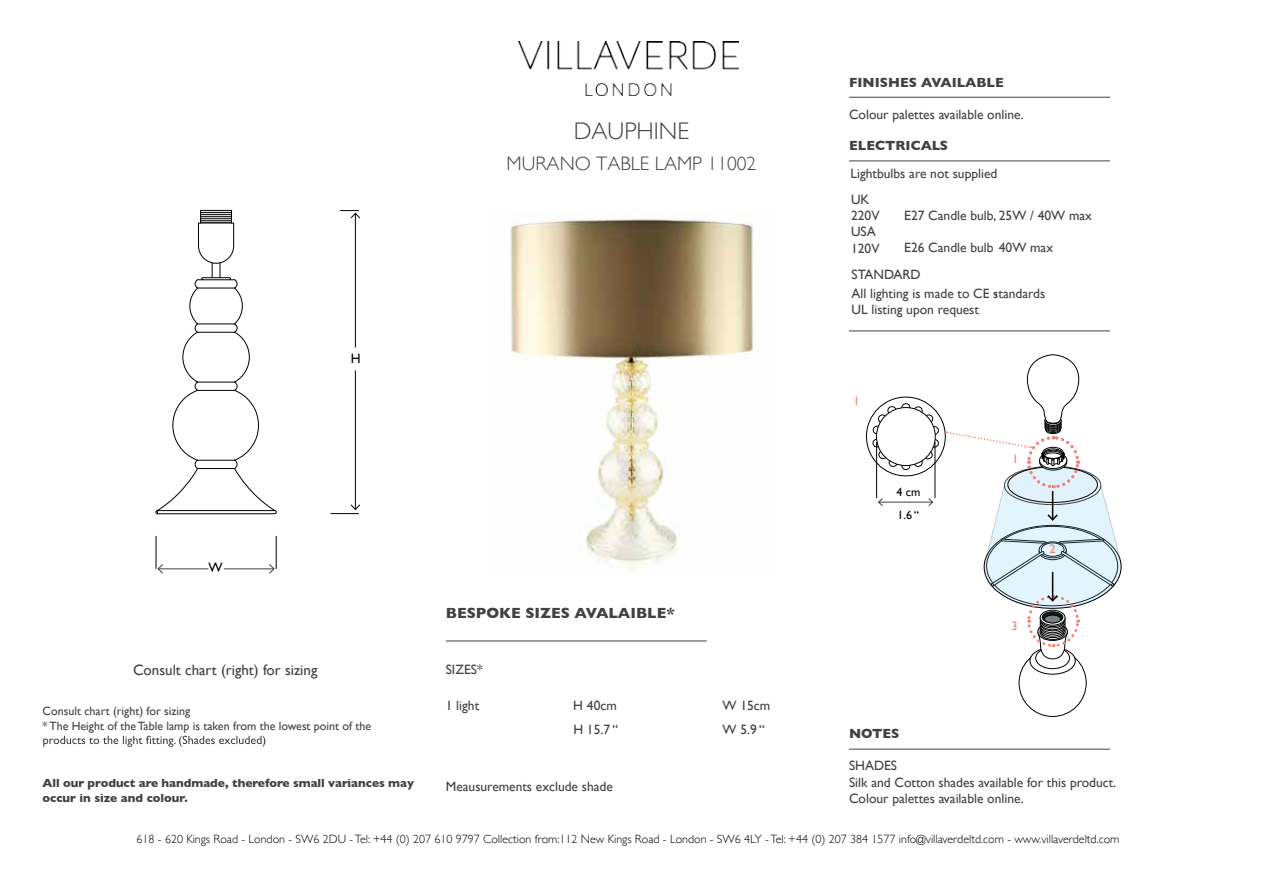
<style>
.page{position:relative;width:1263px;height:893px;background:#fff}
.page>*{position:absolute;margin:0;border:0;box-sizing:border-box;transform-origin:0 0}
.t1{font:300 24px "Gill Sans";color:#424143}
.t2{font:300 19.5px "Gill Sans";color:#424143}
.t3{font:15px "Gill Sans";color:#414042}
.t4{font:700 15px "Gill Sans";color:#414042}
.t5{font:13.5px/16.2px "Gill Sans";color:#414042}
.t6{font:13.5px "Gill Sans";color:#424143}
.t7{font:700 13.5px "Gill Sans";color:#414042}
.t8{font:13.5px "Gill Sans";color:#000}
.t9{font:12.3px "Gill Sans";color:#f48176}
.t10{font:300 12px "Gill Sans";color:#000}
.t11{font:12px/14.4px "Gill Sans";color:#414042}
.t12{font:700 12px/14.4px "Gill Sans";color:#414042}
.t13{font:12px "Gill Sans";color:#000}
</style>
<div class="page">
<hr style="left:446px;top:641px;width:261px;height:1px;background:#414042">
<hr style="left:158px;top:569px;width:50px;height:1px;background:#414042">
<svg style="left:158px;top:564px;width:5px;height:10px"></svg>
<hr style="left:224px;top:569px;width:50px;height:1px;background:#414042">
<svg style="left:269px;top:564px;width:6px;height:10px"></svg>
<hr style="left:156px;top:536px;width:1px;height:33px;background:#000">
<hr style="left:276px;top:536px;width:1px;height:33px;background:#000">
<hr style="left:355px;top:213px;width:1px;height:134px;background:#000">
<svg style="left:340px;top:210px;width:20px;height:9px"></svg>
<hr style="left:355px;top:370px;width:1px;height:140px;background:#000">
<svg style="left:331px;top:504px;width:29px;height:10px"></svg>
<hr style="left:849px;top:97px;width:261px;height:1px;background:#414042">
<hr style="left:849px;top:161px;width:261px;height:1px;background:#414042">
<hr style="left:849px;top:749px;width:261px;height:1px;background:#414042">
<svg style="left:43px;top:736px;width:222px;height:11px"></svg>
<div style="left:1019px;top:649px;width:67px;height:68px;border:1px solid #000;border-radius:50%"></div>
<svg style="left:1030px;top:647px;width:45px;height:27px"></svg>
<div style="left:1030px;top:647px;width:45px;height:27px;border:1px solid #000;border-radius:50%"></div>
<div style="left:1036px;top:647px;width:33px;height:22px;background:#fff;border-radius:50%"></div>
<div style="left:1035px;top:647px;width:35px;height:22px;border:1px solid #000;border-radius:50%"></div>
<div style="left:1045px;top:426px;width:15px;height:8px;border:1px solid #000;border-radius:50%"></div>
<div style="left:1045px;top:423px;width:16px;height:10px;background:#363636;border-radius:50%"></div>
<div style="left:1045px;top:423px;width:16px;height:10px;border:1px solid #000;border-radius:50%"></div>
<div style="left:1045px;top:424px;width:15px;height:8px;border:1px solid #000;border-radius:50%"></div>
<div style="left:1045px;top:420px;width:16px;height:11px;border:1px solid #000;border-radius:50%"></div>
<div style="left:1045px;top:422px;width:15px;height:7px;border:1px solid #000;border-radius:50%"></div>
<div style="left:1045px;top:418px;width:16px;height:11px;border:1px solid #000;border-radius:50%"></div>
<div style="left:1046px;top:420px;width:14px;height:7px;background:#2a2a2a;border-radius:50%"></div>
<div style="left:1045px;top:420px;width:15px;height:7px;border:1px solid #000;border-radius:50%"></div>
<div style="left:1045px;top:417px;width:16px;height:9px;background:#2a2a2a;border-radius:50%"></div>
<div style="left:1045px;top:416px;width:16px;height:10px;border:1px solid #000;border-radius:50%"></div>
<div style="left:1045px;top:415px;width:16px;height:11px;border:1px solid #000;border-radius:50%"></div>
<svg style="left:1026px;top:355px;width:54px;height:69px"></svg>
<svg style="left:866px;top:397px;width:79px;height:79px"></svg>
<div style="left:866px;top:397px;width:79px;height:79px;border:1px solid #000;border-radius:50%"></div>
<div style="left:902px;top:462px;width:8px;height:8px;background:#fff;border-radius:50%"></div>
<div style="left:902px;top:462px;width:8px;height:8px;border:1px solid #000;border-radius:50%"></div>
<div style="left:914px;top:458px;width:8px;height:9px;border:1px solid #000;border-radius:50%"></div>
<div style="left:924px;top:451px;width:8px;height:8px;border:1px solid #000;border-radius:50%"></div>
<div style="left:930px;top:439px;width:8px;height:8px;border:1px solid #000;border-radius:50%"></div>
<div style="left:889px;top:459px;width:8px;height:7px;background:#fff;border-radius:50%"></div>
<div style="left:889px;top:458px;width:8px;height:9px;border:1px solid #000;border-radius:50%"></div>
<div style="left:879px;top:451px;width:8px;height:8px;border:1px solid #000;border-radius:50%"></div>
<div style="left:873px;top:439px;width:8px;height:8px;background:#fff;border-radius:50%"></div>
<div style="left:873px;top:439px;width:8px;height:8px;border:1px solid #000;border-radius:50%"></div>
<div style="left:902px;top:404px;width:8px;height:7px;background:#fff;border-radius:50%"></div>
<div style="left:902px;top:403px;width:8px;height:9px;border:1px solid #000;border-radius:50%"></div>
<div style="left:914px;top:407px;width:8px;height:8px;border:1px solid #000;border-radius:50%"></div>
<div style="left:924px;top:415px;width:9px;height:8px;border:1px solid #000;border-radius:50%"></div>
<div style="left:930px;top:426px;width:8px;height:9px;border:1px solid #000;border-radius:50%"></div>
<svg style="left:888px;top:407px;width:8px;height:7px"></svg>
<div style="left:888px;top:406px;width:8px;height:9px;border:1px solid #000;border-radius:50%"></div>
<div style="left:878px;top:415px;width:9px;height:8px;border:1px solid #000;border-radius:50%"></div>
<div style="left:873px;top:426px;width:8px;height:8px;border:1px solid #000;border-radius:50%"></div>
<div style="left:876px;top:408px;width:59px;height:58px;background:#fff;border-radius:50%"></div>
<div style="left:876px;top:407px;width:59px;height:59px;border:1px solid #000;border-radius:50%"></div>
<hr style="left:878px;top:502px;width:54px;height:1px;background:#414042">
<svg style="left:878px;top:498px;width:5px;height:8px"></svg>
<svg style="left:928px;top:498px;width:5px;height:8px"></svg>
<hr style="left:876px;top:442px;width:1px;height:56px;background:#000">
<hr style="left:935px;top:442px;width:1px;height:56px;background:#000">
<svg style="left:945px;top:431px;width:177px;height:228px"></svg>
<img style="left:510px;top:213px;width:244px;height:355px">
<div style="left:198px;top:223px;width:36px;height:23px;border:1px solid #000"></div>
<svg style="left:156px;top:245px;width:120px;height:269px"></svg>
<svg style="left:200px;top:210px;width:1px;height:13px"></svg>
<hr style="left:201px;top:210px;width:30px;height:1px;background:#000">
<hr style="left:201px;top:212px;width:30px;height:1px;background:#000">
<hr style="left:201px;top:214px;width:30px;height:1px;background:#000">
<hr style="left:201px;top:216px;width:30px;height:1px;background:#000">
<hr style="left:201px;top:218px;width:30px;height:1px;background:#000">
<hr style="left:201px;top:220px;width:30px;height:1px;background:#000">
<hr style="left:201px;top:222px;width:30px;height:1px;background:#000">
<svg style="left:231px;top:210px;width:1px;height:13px"></svg>
<hr style="left:849px;top:331px;width:261px;height:1px;background:#414042">
<img style="left:518px;top:41px;width:220px;height:54px">
<p class="t8" style="left:351px;top:351px;width:11px">H</p>
<h1 class="t1" style="left:574px;top:112px;width:117px">DAUPHINE</h1>
<h2 class="t2" style="left:507px;top:148px;width:251px">MURANO TABLE LAMP 11002</h2>
<p class="t8" style="left:208px;top:560px;width:16px">W</p>
<p class="t3" style="left:133px;top:661px;width:186px">Consult chart (right) for sizing</p>
<p class="t11" style="left:43px;top:704px;width:330px">Consult chart (right) for sizing<br>* The Height of the Table lamp is taken from the lowest point of the</p>
<p class="t12" style="left:43px;top:776px;width:373px">All our product are handmade, therefore small variances may occur in size and colour.</p>
<p class="t4" style="left:446px;top:601px;width:231px">BESPOKE SIZES AVALAIBLE*</p>
<p class="t5" style="left:446px;top:662px;width:38px">SIZES*</p>
<p class="t5" style="left:446px;top:697px;width:35px">1 light</p>
<p class="t5" style="left:573px;top:697px;width:45px">H 40cm</p>
<p class="t5" style="left:723px;top:697px;width:49px">W 15cm</p>
<p class="t5" style="left:573px;top:721px;width:46px">H 15.7 “</p>
<p class="t5" style="left:723px;top:721px;width:44px">W 5.9 “</p>
<p class="t5" style="left:446px;top:778px;width:169px">Meausurements exclude shade</p>
<p class="t7" style="left:849px;top:72px;width:156px">FINISHES AVAILABLE</p>
<p class="t5" style="left:849px;top:107px;width:176px">Colour palettes available online.</p>
<p class="t7" style="left:849px;top:134px;width:100px">ELECTRICALS</p>
<p class="t6" style="left:850px;top:166px;width:148px">Lightbulbs are not supplied</p>
<p class="t6" style="left:904px;top:207px;width:189px">E27 Candle bulb, 25W / 40W max</p>
<p class="t6" style="left:904px;top:240px;width:150px">E26 Candle bulb 40W max</p>
<p class="t5" style="left:851px;top:191px;width:30px">UK<br>220V<br>USA<br>120V</p>
<p class="t5" style="left:851px;top:264px;width:195px;line-height:19.2px">STANDARD<br>All lighting is made to CE standards</p>
<p class="t5" style="left:851px;top:301px;width:129px">UL listing upon request</p>
<p class="t6" style="left:995px;top:282px;width:4px">,</p>
<p class="t9" style="left:853px;top:394px;width:8px">1</p>
<p class="t13" style="left:896px;top:484px;width:25px">4 cm</p>
<p class="t13" style="left:897px;top:508px;width:23px">1.6 “</p>
<p class="t9" style="left:1012px;top:452px;width:8px">1</p>
<p class="t9" style="left:1011px;top:618px;width:8px">3</p>
<p class="t9" style="left:1049px;top:542px;width:8px">2</p>
<p class="t7" style="left:849px;top:723px;width:52px">NOTES</p>
<p class="t5" style="left:849px;top:757px;width:269px">SHADES<br>Silk and Cotton shades available for this product.<br>Colour palettes available online.</p>
<p class="t10" style="left:137px;top:829px;width:984px">618 - 620 Kings Road - London - SW6 2DU -Tel: +44 (0) 207 610 9797 Collection from:112 New Kings Road - London - SW6 4LY -Tel: +44 (0) 207 384 1577 info@villaverdeltd.com - www.villaverdeltd.com</p>
</div>
